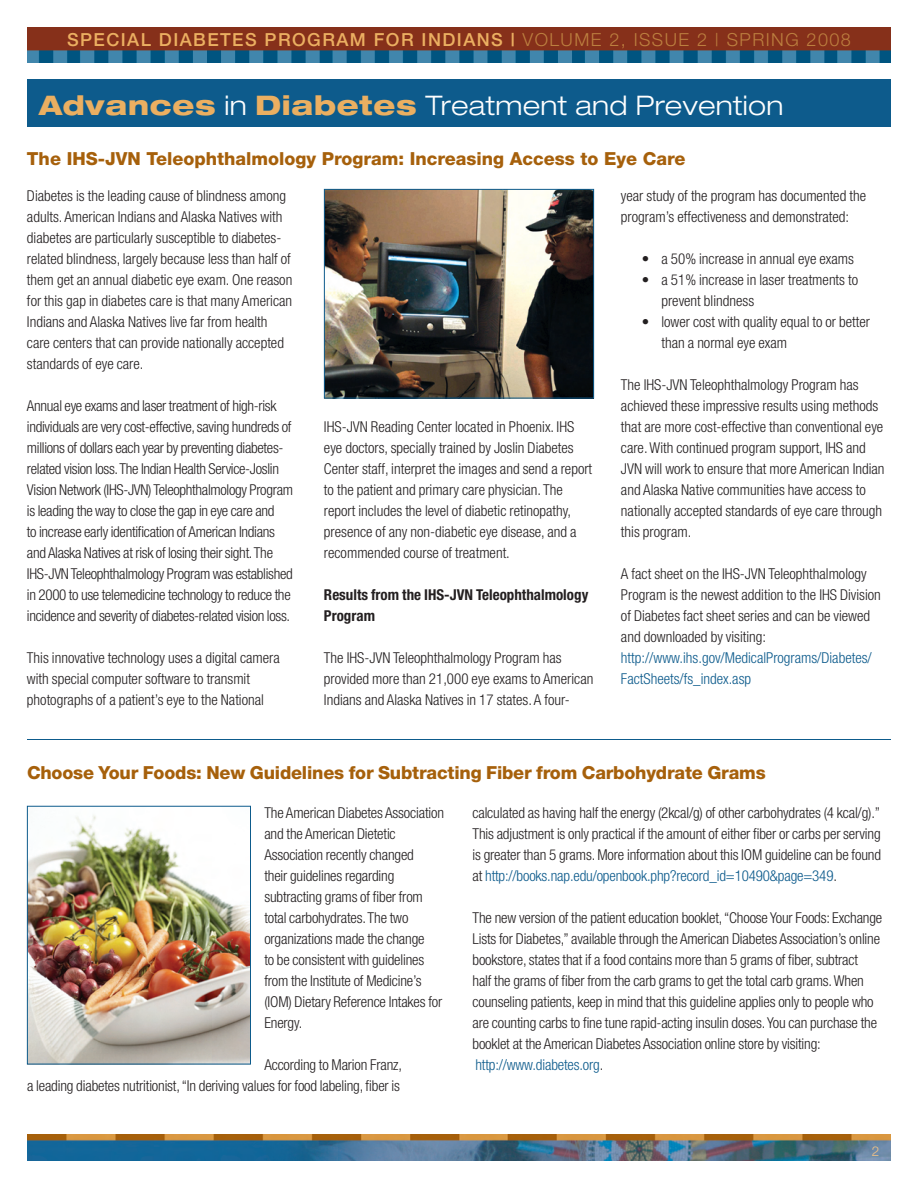
<style>
.page{position:relative;width:918px;height:1188px;background:#fff}
.page>*{position:absolute;margin:0;border:0;box-sizing:border-box;transform-origin:0 0}
.t1{font:300 expanded 27px "Helvetica Neue";letter-spacing:.01em;color:#fff}
.Body_Text{font:800 18px "Helvetica Neue";letter-spacing:-.01em;color:#a6600b}
.t2{font:500 18px "Helvetica Neue";letter-spacing:.08em;color:#ebaf61}
.Body_Text-2{font:300 condensed 15px/21px "Helvetica Neue";color:#231f20}
.Body_Text-3{font:300 condensed 15px/21px "Helvetica Neue";letter-spacing:-.02em;color:#231f20}
.Body_Text-4{font:300 condensed 15px/21px "Helvetica Neue";color:#0d5b8c}
.Body_Text-5{font:700 condensed 15px/21px "Helvetica Neue";color:#231f20}
.s1{font-weight:300;color:#bc7f3f}
.s2{font-weight:800;color:#ebaf61}
.s3{color:#0d5b8c}
</style>
<div class="page">
<img style="left:27px;top:27px;width:864px;height:35px">
<img style="left:27px;top:1134px;width:864px;height:27px">
<img style="left:326px;top:191px;width:266px;height:205px">
<div style="left:324px;top:189px;width:270px;height:209px;border:1px solid #0d5b8c"></div>
<img style="left:29px;top:815px;width:220px;height:247px">
<div style="left:27px;top:806px;width:224px;height:258px;border:1px solid #0d5b8c"></div>
<hr style="left:27px;top:739px;width:864px;height:1px;background:#0d5b8c">
<div style="left:27px;top:80px;width:864px;height:47px;background:#0d5b8c"></div>
<p class="t2" style="left:67px;top:29px;width:785px">SPECIAL DIABETES PROGRAM FOR INDIANS | <span class="s1">VOLUME 2, ISSUE 2 | SPRING 2008</span></p>
<p class="t1" style="left:39px;top:89px;width:746px"><span class="s2">Advances</span> in <span class="s2">Diabetes</span> Treatment and Prevention</p>
<p class="Body_Text" style="left:27px;top:148px;width:660px">The IHS-JVN Teleophthalmology Program: Increasing Access to Eye Care</p>
<p class="Body_Text-2" style="left:27px;top:185px;width:267px">Diabetes is the leading cause of blindness among adults. American Indians and Alaska Natives with diabetes are particularly susceptible to diabetes&shy;related blindness, largely because less than half of them get an annual diabetic eye exam. One reason for this gap in diabetes care is that many American Indians and Alaska Natives live far from health care centers that can provide nationally accepted standards of eye care.</p>
<p class="Body_Text-3" style="left:27px;top:395px;width:268px">Annual eye exams and laser treatment of high-risk individuals are very cost-effective, saving hundreds of millions of dollars each year by preventing diabetes&shy;related vision loss. The Indian Health Service-Joslin Vision Network (IHS-JVN) Teleophthalmology Program is leading the way to close the gap in eye care and<br>to increase early identification of American Indians and Alaska Natives at risk of losing their sight. The IHS-JVN Teleophthalmology Program was established in 2000 to use telemedicine technology to reduce the incidence and severity of diabetes-related vision loss.</p>
<p class="Body_Text-2" style="left:27px;top:647px;width:254px">This innovative technology uses a digital camera with special computer software to transmit photographs of a patient’s eye to the National</p>
<p class="Body_Text-2" style="left:324px;top:416px;width:270px">IHS-JVN Reading Center located in Phoenix. IHS eye doctors, specially trained by Joslin Diabetes Center staff, interpret the images and send a report to the patient and primary care physician. The report includes the level of diabetic retinopathy, presence of any non-diabetic eye disease, and a recommended course of treatment.</p>
<p class="Body_Text-5" style="left:324px;top:584px;width:266px">Results from the IHS-JVN Teleophthalmology<br>Program</p>
<p class="Body_Text-2" style="left:324px;top:647px;width:271px">The IHS-JVN Teleophthalmology Program has provided more than 21,000 eye exams to American<br>Indians and Alaska Natives in 17 states. A four-</p>
<p class="Body_Text-2" style="left:621px;top:185px;width:247px">year study of the program has documented the program’s effectiveness and demonstrated:</p>
<p class="Body_Text-2" style="left:661px;top:248px;width:194px">a 50% increase in annual eye exams</p>
<p class="Body_Text-2" style="left:661px;top:269px;width:198px">a 51% increase in laser treatments to prevent blindness</p>
<p class="Body_Text-2" style="left:661px;top:311px;width:210px">lower cost with quality equal to or better than a normal eye exam</p>
<p class="Body_Text-2" style="left:621px;top:374px;width:265px">The IHS-JVN Teleophthalmology Program has achieved these impressive results using methods that are more cost-effective than conventional eye care. With continued program support, IHS and JVN will work to ensure that more American Indian and Alaska Native communities have access to nationally accepted standards of eye care through this program.</p>
<p class="Body_Text-2" style="left:621px;top:563px;width:261px">A fact sheet on the IHS-JVN Teleophthalmology Program is the newest addition to the IHS Division of Diabetes fact sheet series and can be viewed and downloaded by visiting:</p>
<p class="Body_Text-4" style="left:621px;top:647px;width:252px">http://www.ihs.gov/MedicalPrograms/Diabetes/<br>FactSheets/fs_index.asp</p>
<p class="Body_Text-2" style="left:642px;top:248px;width:9px">• •</p>
<p class="Body_Text-2" style="left:642px;top:311px;width:9px">•</p>
<p class="Body_Text" style="left:27px;top:762px;width:740px">Choose Your Foods: New Guidelines for Subtracting Fiber from Carbohydrate Grams</p>
<p class="Body_Text-2" style="left:264px;top:802px;width:181px">The American Diabetes Association and the American Dietetic<br>Association recently changed<br>their guidelines regarding subtracting grams of fiber from total carbohydrates. The two organizations made the change<br>to be consistent with guidelines from the Institute of Medicine’s (IOM) Dietary Reference Intakes for<br>Energy.</p>
<p class="Body_Text-2" style="left:27px;top:1054px;width:376px;text-align:right">According to Marion Franz,<br>a leading diabetes nutritionist, “In deriving values for food labeling, fiber is</p>
<p class="Body_Text-2" style="left:472px;top:802px;width:410px;text-align:justify">calculated as having half the energy (2kcal/g) of other carbohydrates (4 kcal/g).” This adjustment is only practical if the amount of either fiber or carbs per serving is greater than 5 grams. More information about this IOM guideline can be found at <span class="s3">http://books.nap.edu/openbook.php?record_id=10490&amp;page=349</span>.</p>
<p class="Body_Text-2" style="left:472px;top:907px;width:411px">The new version of the patient education booklet, “Choose Your Foods: Exchange Lists for Diabetes,” available through the American Diabetes Association’s online bookstore, states that if a food contains more than 5 grams of fiber, subtract<br>half the grams of fiber from the carb grams to get the total carb grams. When counseling patients, keep in mind that this guideline applies only to people who are counting carbs to fine tune rapid-acting insulin doses. You can purchase the booklet at the American Diabetes Association online store by visiting: <span class="s3">http://www.diabetes.org</span>.</p>
</div>
